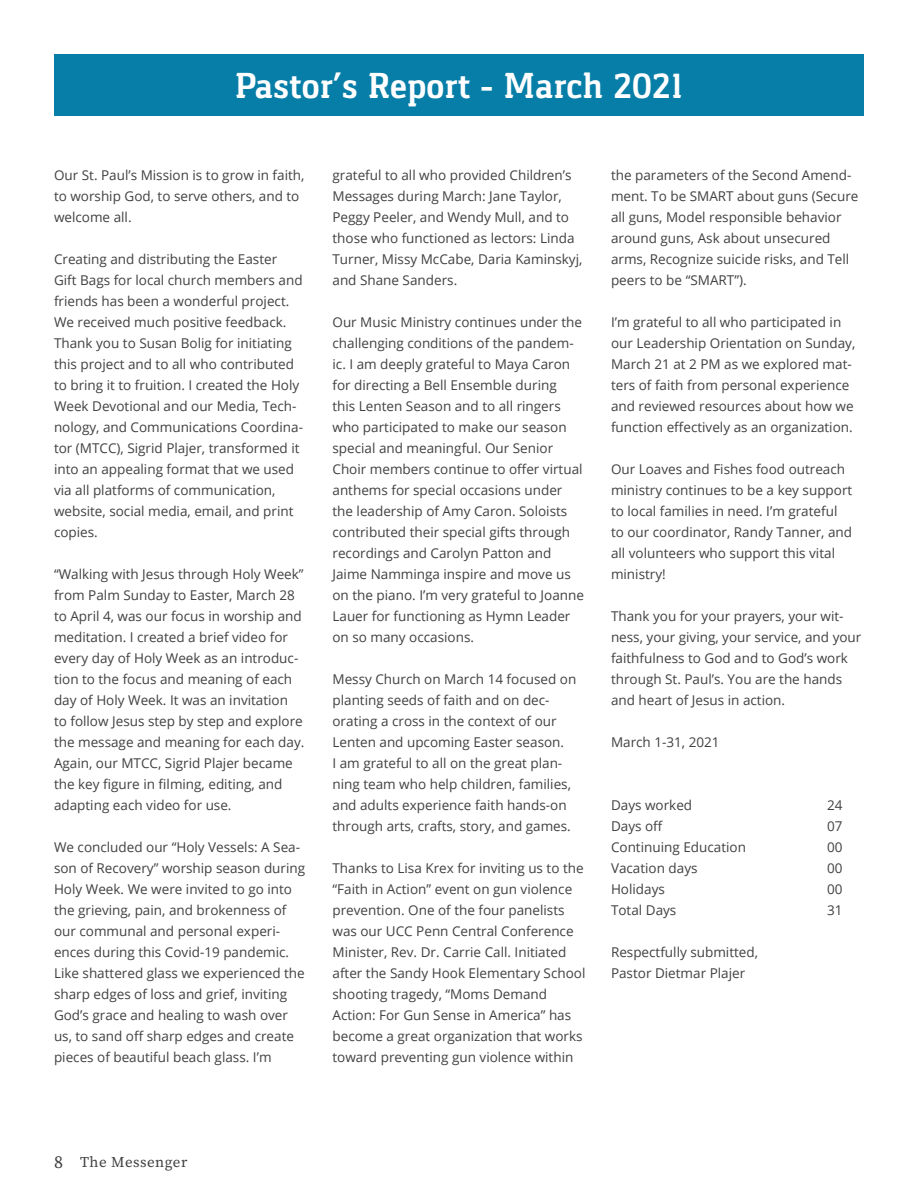
<style>
.page{position:relative;width:918px;height:1188px;background:#fff}
.page>*{position:absolute;margin:0;border:0;box-sizing:border-box;transform-origin:0 0}
.t1{font:700 37.5px "Gaspar";color:#fff}
.t2{font:15px "Source Serif Pro";letter-spacing:.03em;color:#414042}
.t3{font:13.5px/21px "Open Sans";color:#414042}
.s1{font-size:18px}
</style>
<div class="page">
<div style="left:54px;top:54px;width:810px;height:62px;background:#077ea8"></div>
<h1 class="t1" style="left:234px;top:64px;width:451px">Pastor’s Report - March 2021</h1>
<p class="t3" style="left:54px;top:164px;width:252px">Our St. Paul’s Mission is to grow in faith, to worship God, to serve others, and to welcome all.</p>
<p class="t3" style="left:54px;top:248px;width:251px">Creating and distributing the Easter Gift Bags for local church members and friends has been a wonderful project.<br>We received much positive feedback.<br>Thank you to Susan Bolig for initiating this project and to all who contributed to bring it to fruition. I created the Holy Week Devotional and our Media, Tech&shy;nology, and Communications Coordina&shy;tor (MTCC), Sigrid Plajer, transformed it into an appealing format that we used via all platforms of communication, website, social media, email, and print copies.</p>
<p class="t3" style="left:54px;top:563px;width:252px">“Walking with Jesus through Holy Week” from Palm Sunday to Easter, March 28 to April 4, was our focus in worship and meditation. I created a brief video for every day of Holy Week as an introduc&shy;tion to the focus and meaning of each day of Holy Week. It was an invitation<br>to follow Jesus step by step and explore the message and meaning for each day.<br>Again, our MTCC, Sigrid Plajer became the key figure in filming, editing, and adapting each video for use.</p>
<p class="t3" style="left:54px;top:836px;width:253px">We concluded our “Holy Vessels: A Sea&shy;son of Recovery” worship season during Holy Week. We were invited to go into the grieving, pain, and brokenness of our communal and personal experi&shy;ences during this Covid-19 pandemic.<br>Like shattered glass we experienced the sharp edges of loss and grief, inviting God’s grace and healing to wash over us, to sand off sharp edges and create pieces of beautiful beach glass. I’m</p>
<p class="t3" style="left:333px;top:164px;width:251px">grateful to all who provided Children’s Messages during March: Jane Taylor, Peggy Peeler, and Wendy Mull, and to those who functioned as lectors: Linda Turner, Missy McCabe, Daria Kaminskyj, and Shane Sanders.</p>
<p class="t3" style="left:333px;top:311px;width:253px">Our Music Ministry continues under the challenging conditions of the pandem&shy;ic. I am deeply grateful to Maya Caron for directing a Bell Ensemble during<br>this Lenten Season and to all ringers who participated to make our season special and meaningful. Our Senior Choir members continue to offer virtual anthems for special occasions under the leadership of Amy Caron. Soloists contributed their special gifts through recordings and Carolyn Patton and Jaime Namminga inspire and move us on the piano. I’m very grateful to Joanne Lauer for functioning as Hymn Leader on so many occasions.</p>
<p class="t3" style="left:333px;top:669px;width:245px">Messy Church on March 14 focused on planting seeds of faith and on dec&shy;orating a cross in the context of our Lenten and upcoming Easter season.<br>I am grateful to all on the great plan&shy;ning team who help children, families, and adults experience faith hands-on through arts, crafts, story, and games.</p>
<p class="t3" style="left:333px;top:858px;width:254px">Thanks to Lisa Krex for inviting us to the “Faith in Action” event on gun violence prevention. One of the four panelists was our UCC Penn Central Conference Minister, Rev. Dr. Carrie Call. Initiated after the Sandy Hook Elementary School shooting tragedy, “Moms Demand Action: For Gun Sense in America” has become a great organization that works toward preventing gun violence within</p>
<p class="t3" style="left:611px;top:165px;width:249px">the parameters of the Second Amend&shy;ment. To be SMART about guns (Secure all guns, Model responsible behavior around guns, Ask about unsecured arms, Recognize suicide risks, and Tell peers to be “SMART”).</p>
<p class="t3" style="left:611px;top:312px;width:246px">I’m grateful to all who participated in our Leadership Orientation on Sunday, March 21 at 2 PM as we explored mat&shy;ters of faith from personal experience and reviewed resources about how we function effectively as an organization.</p>
<p class="t3" style="left:611px;top:459px;width:243px">Our Loaves and Fishes food outreach ministry continues to be a key support to local families in need. I’m grateful to our coordinator, Randy Tanner, and all volunteers who support this vital ministry!</p>
<p class="t3" style="left:611px;top:606px;width:252px">Thank you for your prayers, your wit&shy;ness, your giving, your service, and your faithfulness to God and to God’s work through St. Paul’s. You are the hands and heart of Jesus in action.</p>
<p class="t3" style="left:611px;top:732px;width:110px">March 1-31, 2021</p>
<p class="t3" style="left:611px;top:795px;width:83px">Days worked</p>
<p class="t3" style="left:827px;top:795px;width:17px">24</p>
<p class="t3" style="left:611px;top:816px;width:53px">Days off</p>
<p class="t3" style="left:827px;top:816px;width:17px">07</p>
<p class="t3" style="left:611px;top:837px;width:136px">Continuing Education</p>
<p class="t3" style="left:827px;top:837px;width:17px">00</p>
<p class="t3" style="left:611px;top:858px;width:88px">Vacation days</p>
<p class="t3" style="left:827px;top:858px;width:17px">00</p>
<p class="t3" style="left:611px;top:879px;width:55px">Holidays</p>
<p class="t3" style="left:827px;top:879px;width:17px">00</p>
<p class="t3" style="left:611px;top:900px;width:67px">Total Days</p>
<p class="t3" style="left:827px;top:900px;width:17px">31</p>
<p class="t3" style="left:611px;top:942px;width:149px">Respectfully submitted,<br>Pastor Dietmar Plajer</p>
<p class="t2" style="left:54px;top:1152px;width:135px"><span class="s1">8</span> The Messenger</p>
</div>
